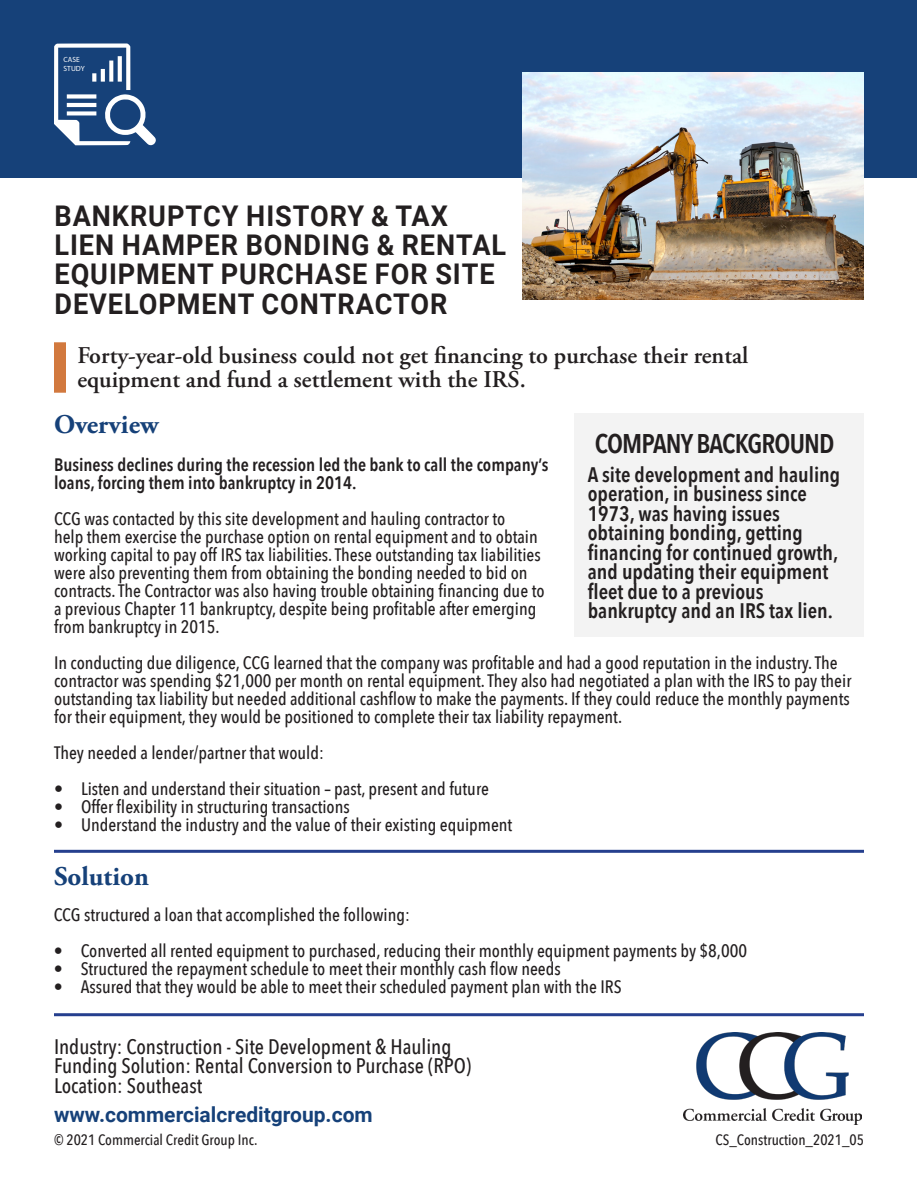
<style>
.page{position:relative;width:918px;height:1188px;background:#fff}
.page>*{position:absolute;margin:0;border:0;box-sizing:border-box;transform-origin:0 0}
.t1{font:700 28.5px/29.2px "Roboto";letter-spacing:.035em;color:#231f20;scale:.95 1}
.t2{font:600 27px "Avenir Next Condensed";letter-spacing:-.03em;color:#231f20}
.t3{font:700 27px "Adobe Garamond Pro";color:#164179}
.t4{font:600 24px "Adobe Garamond Pro";color:#231f20}
.t5{font:600 21px/19.5px "Avenir Next Condensed";color:#231f20}
.t6{font:500 21px "Avenir Next Condensed";color:#231f20}
.t7{font:700 21px "Roboto";color:#164179}
.t8{font:500 18px/18px "Avenir Next Condensed";color:#231f20}
.t9{font:600 18px/18px "Avenir Next Condensed";color:#231f20}
.t10{font:500 15px "Avenir Next Condensed";color:#231f20}
.t11{font:7.5px/9px "Myriad Pro";color:#fff}
</style>
<div class="page">
<div style="left:1px;top:1px;width:916px;height:177px;background:#164179"></div>
<img style="left:522px;top:73px;width:342px;height:226px">
<div style="left:574px;top:413px;width:290px;height:224px;background:#f3f3f3"></div>
<img style="left:684px;top:1033px;width:178px;height:92px">
<hr style="left:54px;top:850px;width:810px;height:3px;background:#253f8e">
<hr style="left:54px;top:1013px;width:810px;height:3px;background:#253f8e">
<div style="left:54px;top:342px;width:12px;height:51px;background:#d2793e"></div>
<svg style="left:54px;top:43px;width:102px;height:102px"></svg>
<p class="t11" style="left:64px;top:55px;width:23px">CASE<br>STUDY</p>
<p class="t1" style="left:54px;top:200px;width:477px">BANKRUPTCY HISTORY &amp; TAX<br>LIEN HAMPER BONDING &amp; RENTAL<br>EQUIPMENT PURCHASE FOR SITE<br>DEVELOPMENT CONTRACTOR</p>
<p class="t4" style="left:77px;top:341px;width:672px">Forty-year-old business could not get financing to purchase their rental</p>
<p class="t4" style="left:77px;top:365px;width:450px">equipment and fund a settlement with the IRS.</p>
<p class="t3" style="left:54px;top:409px;width:106px">Overview</p>
<p class="t9" style="left:54px;top:455px;width:496px">Business declines during the recession led the bank to call the company’s loans, forcing them into bankruptcy in 2014.</p>
<p class="t8" style="left:54px;top:509px;width:492px">CCG was contacted by this site development and hauling contractor to<br>help them exercise the purchase option on rental equipment and to obtain working capital to pay off IRS tax liabilities. These outstanding tax liabilities were also preventing them from obtaining the bonding needed to bid on contracts. The Contractor was also having trouble obtaining financing due to a previous Chapter 11 bankruptcy, despite being profitable after emerging from bankruptcy in 2015.</p>
<p class="t2" style="left:595px;top:421px;width:241px">COMPANY BACKGROUND</p>
<p class="t5" style="left:588px;top:464px;width:254px">A site development and hauling operation, in business since<br>1973, was having issues</p>
<p class="t5" style="left:588px;top:522px;width:252px">obtaining bonding, getting financing for continued growth, and updating their equipment fleet due to a previous</p>
<p class="t5" style="left:588px;top:600px;width:247px">bankruptcy and an IRS tax lien.</p>
<p class="t8" style="left:54px;top:653px;width:799px">In conducting due diligence, CCG learned that the company was profitable and had a good reputation in the industry. The contractor was spending $21,000 per month on rental equipment. They also had negotiated a plan with the IRS to pay their outstanding tax liability but needed additional cashflow to make the payments. If they could reduce the monthly payments for their equipment, they would be positioned to complete their tax liability repayment.</p>
<p class="t8" style="left:54px;top:743px;width:271px">They needed a lender/partner that would:</p>
<p class="t8" style="left:54px;top:779px;width:436px">• Listen and understand their situation – past, present and future</p>
<p class="t8" style="left:54px;top:797px;width:297px">• Offer flexibility in structuring transactions</p>
<p class="t8" style="left:54px;top:815px;width:460px">• Understand the industry and the value of their existing equipment</p>
<p class="t3" style="left:54px;top:861px;width:96px">Solution</p>
<p class="t8" style="left:54px;top:906px;width:358px">CCG structured a loan that accomplished the following:</p>
<p class="t8" style="left:54px;top:942px;width:695px">• Converted all rented equipment to purchased, reducing their monthly equipment payments by $8,000</p>
<p class="t8" style="left:54px;top:960px;width:509px">• Structured the repayment schedule to meet their monthly cash flow needs</p>
<p class="t8" style="left:54px;top:978px;width:569px">• Assured that they would be able to meet their scheduled payment plan with the IRS</p>
<p class="t6" style="left:54px;top:1034px;width:399px">Industry: Construction - Site Development &amp; Hauling</p>
<p class="t6" style="left:54px;top:1053px;width:419px">Funding Solution: Rental Conversion to Purchase (RPO)</p>
<p class="t6" style="left:54px;top:1073px;width:150px">Location: Southeast</p>
<p class="t7" style="left:54px;top:1100px;width:320px">www.commercialcreditgroup.com</p>
<p class="t10" style="left:54px;top:1130px;width:205px">© 2021 Commercial Credit Group Inc.</p>
<p class="t10" style="left:716px;top:1130px;width:150px">CS_Construction_2021_05</p>
</div>
